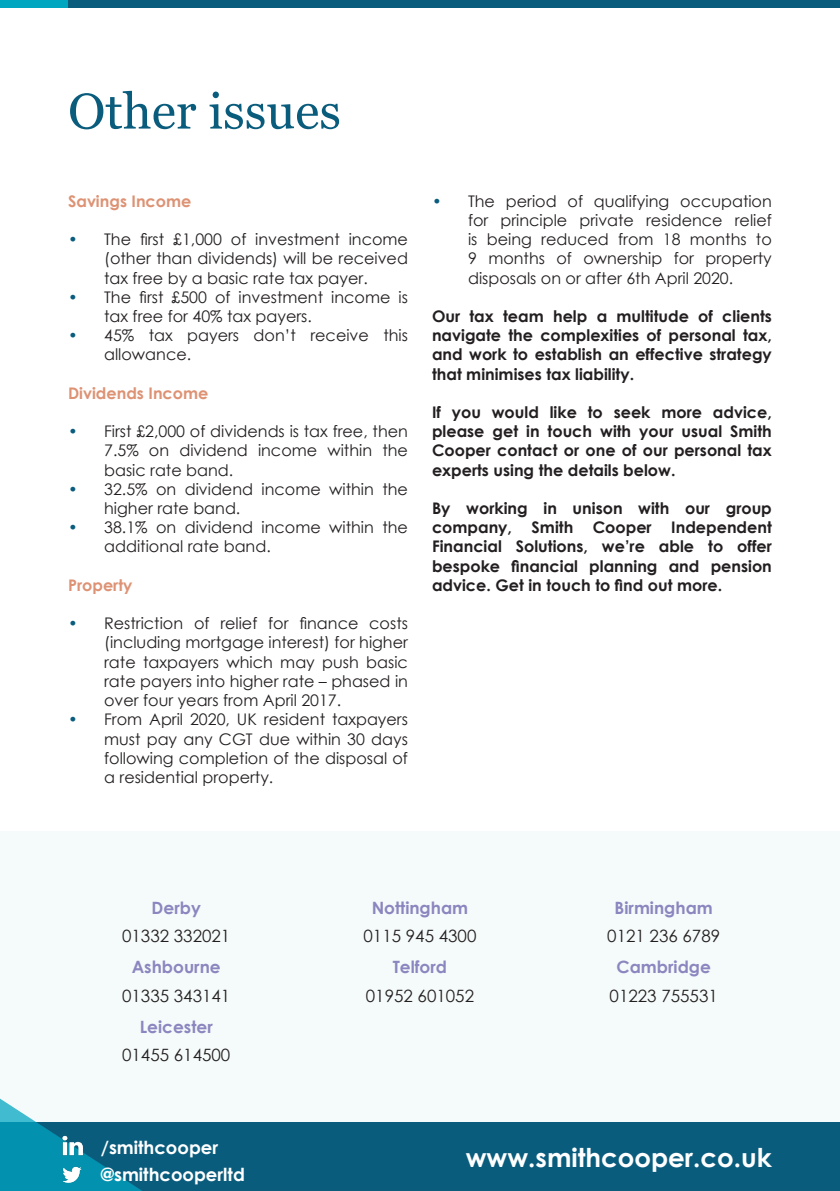
<style>
.page{position:relative;width:840px;height:1191px;background:#fff}
.page>*{position:absolute;margin:0;border:0;box-sizing:border-box;transform-origin:0 0}
.t1{font:50px "Georgia";color:#0a5c7d}
.t2{font:700 26px "Century Gothic";color:#fff}
.t3{font:700 18px "Century Gothic";color:#fff}
.t4{font:17px "Century Gothic";color:#231f20}
.t5{font:700 17px "Century Gothic";color:#8c86c0}
.t6{font:16px/19.2px "Century Gothic";color:#231f20;text-align:justify}
.t7{font:700 16px/19.2px "Century Gothic";color:#231f20;text-align:justify}
.t8{font:700 16px "Century Gothic";color:#dd9274}
.s1{color:#0a5c7d}
</style>
<div class="page">
<div style="left:0;top:831px;width:839px;height:309px;background:#f5fbfa"></div>
<div style="left:0;top:1123px;width:839px;height:68px;background:#0a5c7d"></div>
<svg style="left:0;top:1098px;width:386px;height:93px"></svg>
<img style="left:60px;top:1162px;width:25px;height:23px">
<img style="left:60px;top:1134px;width:25px;height:22px">
<div style="left:0;top:0;width:68px;height:8px;background:#00a5c0"></div>
<div style="left:68px;top:0;width:771px;height:8px;background:#0a5c7d"></div>
<p class="t1" style="left:68px;top:81px;width:274px">Other issues</p>
<p class="t8" style="left:68px;top:189px;width:125px">Savings Income</p>
<p class="t6" style="left:104px;top:229px;width:305px;text-indent:-36px"><span class="s1">•</span> The first £1,000 of investment income (other than dividends) will be received tax free by a basic rate tax payer.</p>
<p class="t6" style="left:104px;top:287px;width:305px;text-indent:-36px"><span class="s1">•</span> The first £500 of investment income is tax free for 40% tax payers.</p>
<p class="t6" style="left:104px;top:325px;width:305px;text-indent:-36px"><span class="s1">•</span> 45% tax payers don’t receive this allowance.</p>
<p class="t8" style="left:68px;top:381px;width:142px">Dividends Income</p>
<p class="t6" style="left:104px;top:421px;width:305px;text-indent:-36px"><span class="s1">•</span> First £2,000 of dividends is tax free, then 7.5% on dividend income within the basic rate band.</p>
<p class="t6" style="left:104px;top:479px;width:305px;text-indent:-36px"><span class="s1">•</span> 32.5% on dividend income within the higher rate band.</p>
<p class="t6" style="left:104px;top:517px;width:305px;text-indent:-36px"><span class="s1">•</span> 38.1% on dividend income within the additional rate band.</p>
<p class="t8" style="left:68px;top:573px;width:66px">Property</p>
<p class="t6" style="left:104px;top:613px;width:305px;text-indent:-36px"><span class="s1">•</span> Restriction of relief for finance costs (including mortgage interest) for higher rate taxpayers which may push basic rate payers into higher rate – phased in over four years from April 2017.</p>
<p class="t6" style="left:104px;top:709px;width:305px;text-indent:-36px"><span class="s1">•</span> From April 2020, UK resident taxpayers must pay any CGT due within 30 days following completion of the disposal of a residential property.</p>
<p class="t6" style="left:468px;top:191px;width:305px;text-indent:-36px"><span class="s1">•</span> The period of qualifying occupation for principle private residence relief is being reduced from 18 months to 9 months of ownership for property disposals on or after 6th April 2020.</p>
<p class="t7" style="left:432px;top:306px;width:341px">Our tax team help a multitude of clients navigate the complexities of personal tax, and work to establish an effective strategy that minimises tax liability.</p>
<p class="t7" style="left:432px;top:402px;width:341px">If you would like to seek more advice, please get in touch with your usual Smith Cooper contact or one of our personal tax experts using the details below.</p>
<p class="t7" style="left:432px;top:498px;width:341px">By working in unison with our group company, Smith Cooper Independent Financial Solutions, we’re able to offer bespoke financial planning and pension advice. Get in touch to find out more.</p>
<p class="t5" style="left:151px;top:895px;width:51px">Derby</p>
<p class="t4" style="left:122px;top:924px;width:110px">01332 332021</p>
<p class="t5" style="left:132px;top:954px;width:90px">Ashbourne</p>
<p class="t4" style="left:122px;top:983px;width:110px">01335 343141</p>
<p class="t5" style="left:140px;top:1013px;width:74px">Leicester</p>
<p class="t4" style="left:122px;top:1043px;width:110px">01455 614500</p>
<p class="t3" style="left:101px;top:1133px;width:119px">/smithcooper</p>
<p class="t3" style="left:101px;top:1160px;width:145px">@smithcooperltd</p>
<p class="t5" style="left:371px;top:895px;width:98px">Nottingham</p>
<p class="t4" style="left:363px;top:924px;width:114px">0115 945 4300</p>
<p class="t5" style="left:392px;top:954px;width:56px">Telford</p>
<p class="t4" style="left:365px;top:983px;width:110px">01952 601052</p>
<p class="t5" style="left:614px;top:895px;width:100px">Birmingham</p>
<p class="t4" style="left:607px;top:924px;width:114px">0121 236 6789</p>
<p class="t5" style="left:616px;top:954px;width:96px">Cambridge</p>
<p class="t4" style="left:609px;top:983px;width:110px">01223 755531</p>
<p class="t2" style="left:465px;top:1138px;width:307px">www.smithcooper.co.uk</p>
</div>
